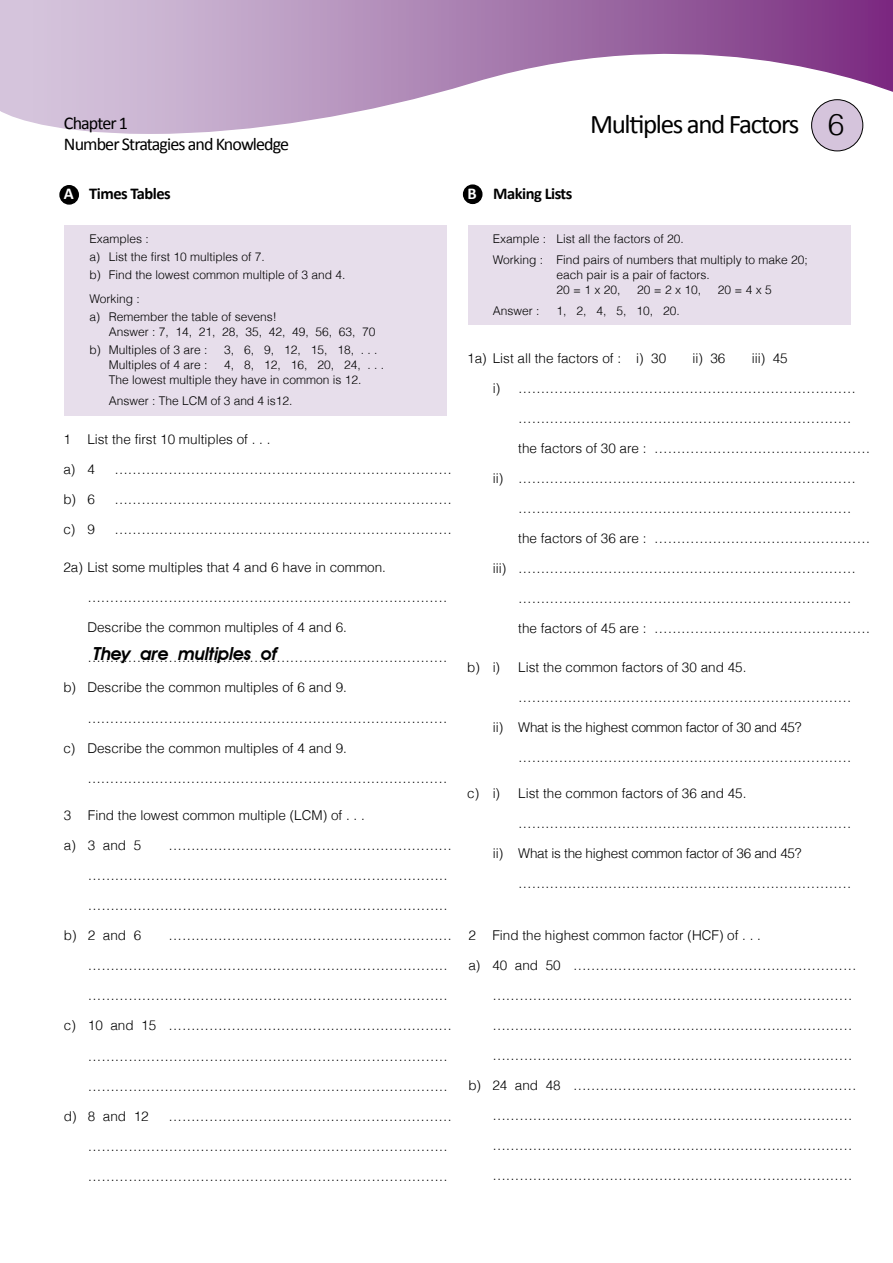
<style>
.page{position:relative;width:893px;height:1263px;background:#fff}
.page>*{position:absolute;margin:0;border:0;box-sizing:border-box;transform-origin:0 0}
.t1{font:27px "Calibri";letter-spacing:-.05em;color:#000}
.t2{font:18px/21.6px "Calibri";letter-spacing:-.05em;color:#000}
.t3{font:italic 600 18px "Avant Garde IT Cby BT";letter-spacing:-.02em;color:#000}
.t4{font:700 16.5px "Calibri";letter-spacing:-.03em;color:#000}
.t5{font:300 13.5px "Helvetica";color:#000}
.t6{font:300 13.5px "Helvetica";letter-spacing:-.02em;color:#000}
.t7{font:300 12px/18px "Helvetica";color:#000}
.s1{font-family:"Helvetica";font-weight:300;font-size:30px}
.s2{color:#fff}
</style>
<div class="page">
<svg style="left:0;top:0;width:893px;height:135px"></svg>
<div style="left:812px;top:100px;width:51px;height:51px;background:#d5c4dc;border-radius:50%"></div>
<div style="left:811px;top:99px;width:52px;height:52px;border:1px solid #000;border-radius:50%"></div>
<div style="left:60px;top:186px;width:18px;height:18px;background:#000;border-radius:50%"></div>
<div style="left:59px;top:185px;width:20px;height:20px;border:2px solid #000;border-radius:50%"></div>
<div style="left:464px;top:185px;width:18px;height:18px;background:#000;border-radius:50%"></div>
<div style="left:463px;top:184px;width:19px;height:20px;border:2px solid #000;border-radius:50%"></div>
<div style="left:64px;top:225px;width:382px;height:191px;background:#e7deeb"></div>
<div style="left:468px;top:225px;width:382px;height:100px;background:#e7deeb"></div>
<h2 class="t2" style="left:64px;top:112px;width:227px">Chapter 1<br>Number Stratagies and Knowledge</h2>
<h1 class="t1" style="left:590px;top:107px;width:256px">Multiples and Factors <span class="s1">6</span></h1>
<p class="t4" style="left:64px;top:183px;width:109px"><span class="s2">A</span> Times Tables</p>
<p class="t4" style="left:468px;top:183px;width:106px"><span class="s2">B</span> Making Lists</p>
<p class="t7" style="left:89px;top:228px;width:258px">Examples :<br>a) List the first 10 multiples of 7.<br>b) Find the lowest common multiple of 3 and 4.</p>
<p class="t7" style="left:89px;top:288px;width:189px">Working :<br>a) Remember the table of sevens!</p>
<p class="t7" style="left:89px;top:321px;width:288px;text-indent:20px">Answer : 7, 14, 21, 28, 35, 42, 49, 56, 63, 70 b) Multiples of 3 are :</p>
<p class="t7" style="left:493px;top:227px;width:317px;line-height:21px">Example : List all the factors of 20.<br>Working : Find pairs of numbers that multiply to make 20;</p>
<p class="t7" style="left:557px;top:266px;width:155px;line-height:15px">each pair is a pair of factors.<br>20 = 1 x 20,</p>
<p class="t7" style="left:637px;top:279px;width:65px">20 = 2 x 10,</p>
<p class="t7" style="left:718px;top:279px;width:55px">20 = 4 x 5</p>
<p class="t7" style="left:493px;top:300px;width:48px">Answer :</p>
<p class="t7" style="left:557px;top:300px;width:125px">1, 2, 4, 5, 10, 20.</p>
<p class="t7" style="left:224px;top:339px;width:155px">3, 6, 9, 12, 15, 18, . . .</p>
<p class="t5" style="left:467px;top:346px;width:200px">1a) List all the factors of : i) 30</p>
<p class="t5" style="left:692px;top:346px;width:35px">ii) 36</p>
<p class="t5" style="left:752px;top:346px;width:38px">iii) 45</p>
<p class="t5" style="left:493px;top:376px;width:365px">i) …………………………………………………………………</p>
<p class="t5" style="left:518px;top:407px;width:339px">…………………………………………………………………</p>
<p class="t5" style="left:518px;top:437px;width:353px">the factors of 30 are : …………………………………………</p>
<p class="t5" style="left:493px;top:467px;width:365px">ii) …………………………………………………………………</p>
<p class="t5" style="left:518px;top:497px;width:339px">…………………………………………………………………</p>
<p class="t5" style="left:518px;top:527px;width:353px">the factors of 36 are : …………………………………………</p>
<p class="t5" style="left:493px;top:557px;width:365px">iii) …………………………………………………………………</p>
<p class="t5" style="left:518px;top:587px;width:339px">…………………………………………………………………</p>
<p class="t5" style="left:518px;top:617px;width:353px">the factors of 45 are : …………………………………………</p>
<p class="t5" style="left:467px;top:656px;width:34px">b) i)</p>
<p class="t5" style="left:518px;top:656px;width:230px">List the common factors of 30 and 45.</p>
<p class="t5" style="left:518px;top:686px;width:360px">……………………………………………………………………..</p>
<p class="t6" style="left:493px;top:716px;width:310px">ii) What is the highest common factor of 30 and 45?</p>
<p class="t5" style="left:518px;top:746px;width:360px">……………………………………………………………………..</p>
<p class="t5" style="left:467px;top:781px;width:34px">c) i)</p>
<p class="t5" style="left:518px;top:781px;width:230px">List the common factors of 36 and 45.</p>
<p class="t5" style="left:518px;top:811px;width:360px">……………………………………………………………………..</p>
<p class="t6" style="left:493px;top:841px;width:310px">ii) What is the highest common factor of 36 and 45?</p>
<p class="t5" style="left:518px;top:872px;width:360px">……………………………………………………………………..</p>
<p class="t7" style="left:109px;top:354px;width:100px">Multiples of 4 are :</p>
<p class="t7" style="left:109px;top:356px;width:277px;line-height:15px;text-indent:115px">4, 8, 12, 16, 20, 24, . . .<br>The lowest multiple they have in common is 12.</p>
<p class="t7" style="left:109px;top:390px;width:185px">Answer : The LCM of 3 and 4 is12.</p>
<p class="t5" style="left:63px;top:428px;width:209px">1 List the first 10 multiples of . . .</p>
<p class="t5" style="left:63px;top:458px;width:33px">a) 4</p>
<p class="t5" style="left:114px;top:458px;width:339px">…………………………………………………………………</p>
<p class="t5" style="left:63px;top:488px;width:33px">b) 6</p>
<p class="t5" style="left:114px;top:488px;width:339px">…………………………………………………………………</p>
<p class="t5" style="left:63px;top:518px;width:33px">c) 9</p>
<p class="t5" style="left:114px;top:518px;width:339px">…………………………………………………………………</p>
<p class="t5" style="left:63px;top:556px;width:324px">2a) List some multiples that 4 and 6 have in common.</p>
<p class="t5" style="left:87px;top:586px;width:366px">………………………………………………………………………</p>
<p class="t5" style="left:87px;top:616px;width:261px">Describe the common multiples of 4 and 6.</p>
<p class="t5" style="left:87px;top:646px;width:366px">………………………………………………………………………</p>
<p class="t5" style="left:63px;top:676px;width:285px">b) Describe the common multiples of 6 and 9.</p>
<p class="t5" style="left:87px;top:706px;width:366px">………………………………………………………………………</p>
<p class="t5" style="left:63px;top:736px;width:285px">c) Describe the common multiples of 4 and 9.</p>
<p class="t5" style="left:87px;top:766px;width:366px">………………………………………………………………………</p>
<h2 class="t3" style="left:93px;top:643px;width:186px">They are multiples of</h2>
<p class="t5" style="left:64px;top:803px;width:302px">3 Find the lowest common multiple (LCM) of . . .</p>
<p class="t5" style="left:64px;top:834px;width:79px">a) 3 and 5</p>
<p class="t5" style="left:169px;top:834px;width:285px">………………………………………………………</p>
<p class="t5" style="left:88px;top:864px;width:366px">………………………………………………………………………</p>
<p class="t5" style="left:88px;top:894px;width:366px">………………………………………………………………………</p>
<p class="t5" style="left:64px;top:924px;width:79px">b) 2 and 6</p>
<p class="t5" style="left:169px;top:924px;width:285px">………………………………………………………</p>
<p class="t5" style="left:88px;top:954px;width:366px">………………………………………………………………………</p>
<p class="t5" style="left:88px;top:984px;width:366px">………………………………………………………………………</p>
<p class="t5" style="left:64px;top:1014px;width:390px">c) 10 and 15 ………………………………………………………</p>
<p class="t5" style="left:88px;top:1044px;width:366px">………………………………………………………………………</p>
<p class="t5" style="left:88px;top:1074px;width:366px">………………………………………………………………………</p>
<p class="t5" style="left:64px;top:1104px;width:86px">d) 8 and 12</p>
<p class="t5" style="left:169px;top:1104px;width:285px">………………………………………………………</p>
<p class="t5" style="left:88px;top:1134px;width:366px">………………………………………………………………………</p>
<p class="t5" style="left:88px;top:1164px;width:366px">………………………………………………………………………</p>
<p class="t5" style="left:468px;top:923px;width:294px">2 Find the highest common factor (HCF) of . . .</p>
<p class="t5" style="left:468px;top:953px;width:390px">a) 40 and 50 ………………………………………………………</p>
<p class="t5" style="left:492px;top:984px;width:366px">………………………………………………………………………</p>
<p class="t5" style="left:492px;top:1014px;width:366px">………………………………………………………………………</p>
<p class="t5" style="left:492px;top:1044px;width:366px">………………………………………………………………………</p>
<p class="t5" style="left:468px;top:1074px;width:390px">b) 24 and 48 ………………………………………………………</p>
<p class="t5" style="left:492px;top:1104px;width:366px">………………………………………………………………………</p>
<p class="t5" style="left:492px;top:1134px;width:366px">………………………………………………………………………</p>
<p class="t5" style="left:492px;top:1164px;width:366px">………………………………………………………………………</p>
</div>
